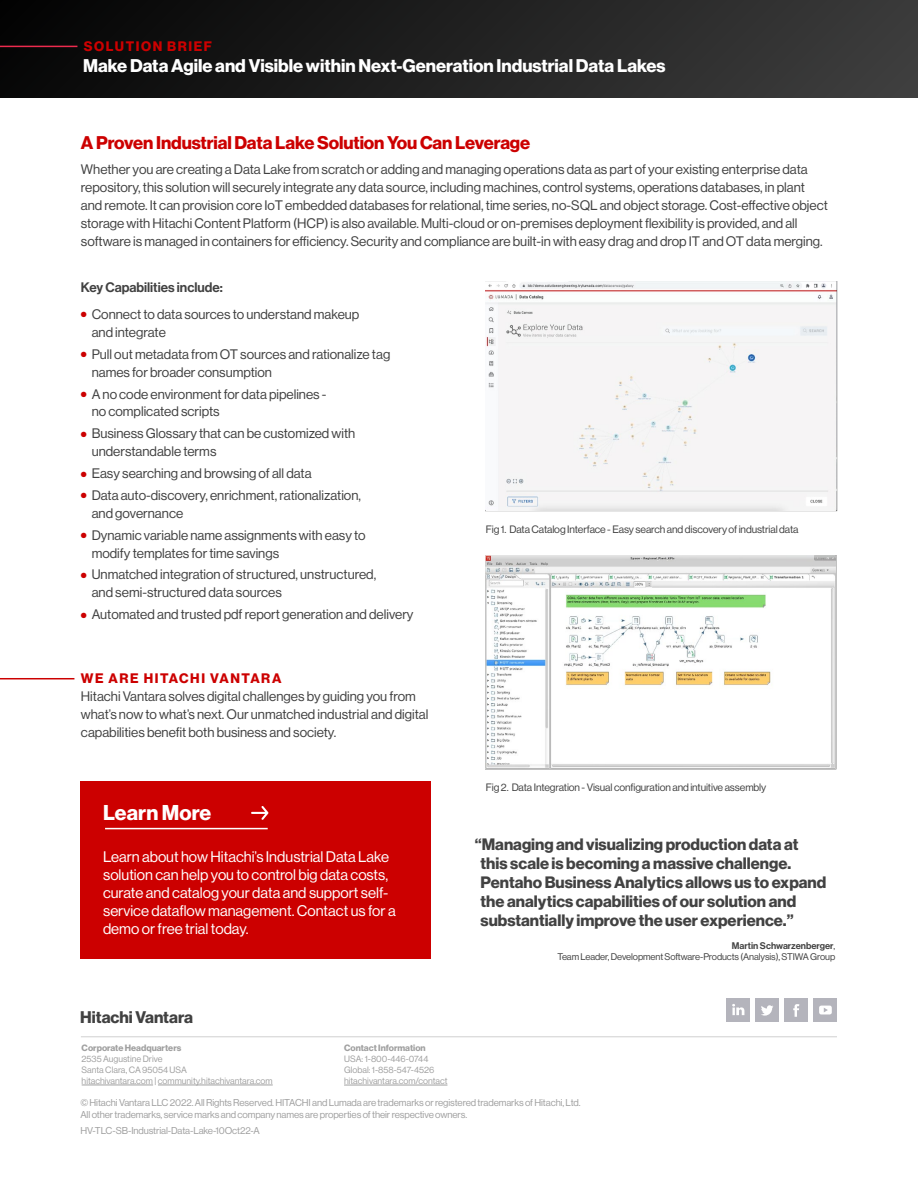
<style>
.page{position:relative;width:918px;height:1188px;background:#fff}
.page>*{position:absolute;margin:0;border:0;box-sizing:border-box;transform-origin:0 0}
.t1{font:21px "N Haas Grotesk DS Pro 75 Bd";letter-spacing:.005em;color:#fff}
.t2{font:18px "N Haas Grotesk DS Pro 75 Bd";color:#fff}
.t3{font:18px "N Haas Grotesk DS Pro 75 Bd";letter-spacing:-.005em;color:#c00}
.t4{font:16.5px "N Haas Grotesk DS Pro 75 Bd";color:#414141}
.t5{font:16.2px/18.9px "N Haas Grotesk DS Pro 75 Bd";color:#424242}
.t6{font:15px/18px "N Haas Grotesk DS Pro 55 Rg";color:#fff}
.t7{font:13.5px/18px "N Haas Grotesk DS Pro 55 Rg";color:#414141}
.t8{font:13.5px "N Haas Grotesk DS Pro 75 Bd";letter-spacing:.115em;color:#c00}
.t9{font:13.5px "N Haas Grotesk DS Pro 65 Md";color:#414141}
.t10{font:10.5px "N Haas Grotesk DS Pro 55 Rg";letter-spacing:-.01em;color:#414141}
.t11{font:9.75px/12px "N Haas Grotesk DS Pro 55 Rg";letter-spacing:-.01em;color:#a0a0a0}
.t12{font:9.45px "N Haas Grotesk DS Pro 55 Rg";letter-spacing:-.01em;color:#424242}
.t13{font:9.45px "N Haas Grotesk DS Pro 65 Md";color:#424242}
.t14{font:9px/10.8px "N Haas Grotesk DS Pro 55 Rg";color:#a0a0a0}
.t15{font:9px "N Haas Grotesk DS Pro 75 Bd";color:#a0a0a0}
.s1{color:#c00}
.s2{font-family:"N Haas Grotesk DS Pro 55 Rg"}
</style>
<div class="page">
<div style="left:0;top:0;width:918px;height:98px;background:linear-gradient(to right,#040404,#3d3d3d)"></div>
<hr style="left:81px;top:1036px;width:756px;height:1px;background:#d0d0d0">
<div style="left:785px;top:999px;width:23px;height:23px;background:#b4b4bc"></div>
<svg style="left:793px;top:1004px;width:6px;height:13px"></svg>
<div style="left:726px;top:999px;width:24px;height:23px;background:#b4b4bc"></div>
<svg style="left:732px;top:1004px;width:12px;height:11px"></svg>
<div style="left:756px;top:999px;width:23px;height:23px;background:#b4b4bc"></div>
<svg style="left:761px;top:1005px;width:12px;height:11px"></svg>
<div style="left:814px;top:999px;width:23px;height:23px;background:#b4b4bc"></div>
<svg style="left:819px;top:1006px;width:13px;height:8px"></svg>
<hr style="left:0;top:46px;width:77px;height:1px;background:#ed2b4e">
<hr style="left:82px;top:1085px;width:71px;height:1px;background:#a0a0a0">
<hr style="left:158px;top:1085px;width:115px;height:1px;background:#a0a0a0">
<hr style="left:344px;top:1085px;width:103px;height:1px;background:#a0a0a0">
<hr style="left:0;top:678px;width:74px;height:1px;background:#c00">
<div style="left:80px;top:781px;width:351px;height:178px;background:#c00"></div>
<hr style="left:105px;top:828px;width:163px;height:1px;background:#fff">
<svg style="left:251px;top:806px;width:17px;height:14px"></svg>
<img style="left:486px;top:281px;width:351px;height:230px">
<img style="left:486px;top:556px;width:351px;height:214px">
<p class="t8" style="left:84px;top:38px;width:130px">SOLUTION BRIEF</p>
<h2 class="t2" style="left:83px;top:55px;width:584px">Make Data Agile and Visible within Next-Generation Industrial Data Lakes</h2>
<h2 class="t3" style="left:81px;top:133px;width:451px">A Proven Industrial Data Lake Solution You Can Leverage</h2>
<p class="t7" style="left:81px;top:161px;width:748px">Whether you are creating a Data Lake from scratch or adding and managing operations data as part of your existing enterprise data repository, this solution will securely integrate any data source, including machines, control systems, operations databases, in plant and remote. It can provision core IoT embedded databases for relational, time series, no-SQL and object storage. Cost-effective object storage with Hitachi Content Platform (HCP) is also available. Multi-cloud or on-premises deployment flexibility is provided, and all software is managed in containers for efficiency. Security and compliance are built-in with easy drag and drop IT and OT data merging.</p>
<p class="t9" style="left:81px;top:279px;width:144px">Key Capabilities include:</p>
<p class="t7" style="left:92px;top:305px;width:269px;text-indent:-11px"><span class="s1">●</span> Connect to data sources to understand makeup and integrate</p>
<p class="t7" style="left:92px;top:345px;width:300px;text-indent:-11px"><span class="s1">●</span> Pull out metadata from OT sources and rationalize tag names for broader consumption</p>
<p class="t7" style="left:92px;top:385px;width:236px;text-indent:-11px"><span class="s1">●</span> A no code environment for data pipelines - no complicated scripts</p>
<p class="t7" style="left:92px;top:425px;width:265px;text-indent:-11px"><span class="s1">●</span> Business Glossary that can be customized with understandable terms</p>
<p class="t7" style="left:81px;top:464px;width:232px"><span class="s1">●</span> Easy searching and browsing of all data</p>
<p class="t7" style="left:92px;top:486px;width:271px;text-indent:-11px"><span class="s1">●</span> Data auto-discovery, enrichment, rationalization, and governance</p>
<p class="t7" style="left:92px;top:526px;width:275px;text-indent:-11px"><span class="s1">●</span> Dynamic variable name assignments with easy to modify templates for time savings</p>
<p class="t7" style="left:92px;top:566px;width:286px;text-indent:-11px"><span class="s1">●</span> Unmatched integration of structured, unstructured, and semi-structured data sources</p>
<p class="t7" style="left:81px;top:606px;width:334px"><span class="s1">●</span> Automated and trusted pdf report generation and delivery</p>
<p class="t8" style="left:81px;top:671px;width:202px">WE ARE HITACHI VANTARA</p>
<p class="t7" style="left:81px;top:687px;width:349px">Hitachi Vantara solves digital challenges by guiding you from what’s now to what’s next. Our unmatched industrial and digital capabilities benefit both business and society.</p>
<h1 class="t1" style="left:103px;top:801px;width:110px">Learn More</h1>
<p class="t6" style="left:103px;top:848px;width:294px">Learn about how Hitachi’s Industrial Data Lake solution can help you to control big data costs, curate and catalog your data and support self&shy;service dataflow management. Contact us for a demo or free trial today.</p>
<p class="t4" style="left:80px;top:1008px;width:115px">Hitachi Vantara</p>
<p class="t15" style="left:82px;top:1043px;width:101px">Corporate Headquarters</p>
<p class="t14" style="left:82px;top:1054px;width:193px">2535 Augustine Drive<br>Santa Clara, CA 95054 USA<br>hitachivantara.com | community.hitachivantara.com</p>
<p class="t15" style="left:344px;top:1043px;width:83px">Contact Information</p>
<p class="t14" style="left:344px;top:1054px;width:105px">USA: 1-800-446-0744<br>Global: 1-858-547-4526 hitachivantara.com/contact</p>
<p class="t10" style="left:486px;top:523px;width:314px">Fig 1. Data Catalog Interface - Easy search and discovery of industrial data</p>
<p class="t10" style="left:486px;top:781px;width:282px">Fig 2. Data Integration - Visual configuration and intuitive assembly</p>
<p class="t5" style="left:481px;top:836px;width:347px;text-indent:-6px">“Managing and visualizing production data at this scale is becoming a massive challenge.<br>Pentaho Business Analytics allows us to expand the analytics capabilities of our solution and substantially improve the user experience.”</p>
<p class="t13" style="left:732px;top:940px;width:105px">Martin Schwarzenberger<span class="s2">,</span></p>
<p class="t12" style="left:557px;top:951px;width:279px">Team Leader, Development Software-Products (Analysis), STIWA Group</p>
<p class="t11" style="left:80px;top:1096px;width:502px">© Hitachi Vantara LLC 2022. All Rights Reserved. HITACHI and Lumada are trademarks or registered trademarks of Hitachi, Ltd.<br>All other trademarks, service marks and company names are properties of their respective owners.</p>
<p class="t11" style="left:80px;top:1125px;width:181px">HV-TLC-SB-Industrial-Data-Lake-10Oct22-A</p>
</div>
